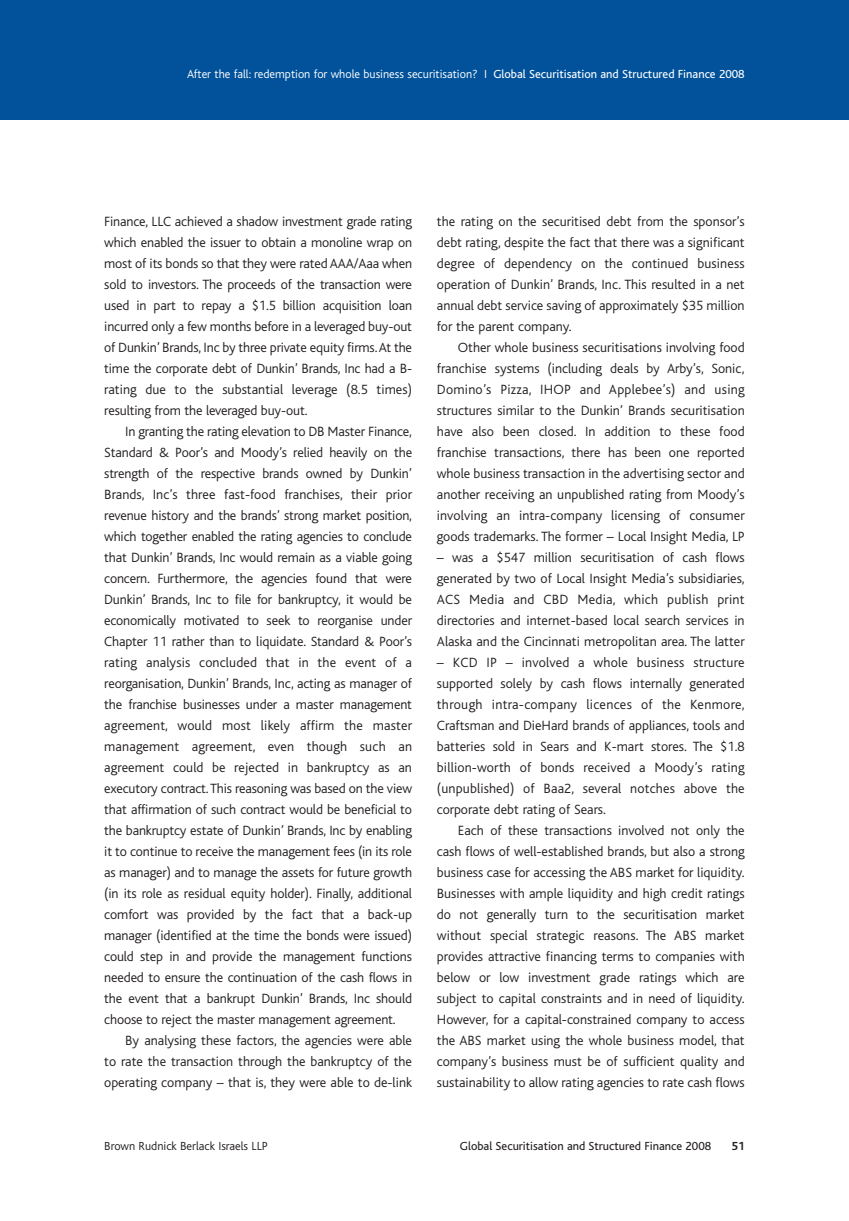
<style>
.page{position:relative;width:849px;height:1221px;background:#fff}
.page>*{position:absolute;margin:0;border:0;box-sizing:border-box;transform-origin:0 0}
.t1{font:300 14px/21px "Bliss";color:#231f20;text-align:justify}
.t2{font:300 12.25px "Bliss";color:#fff}
.t3{font:12.25px "Bliss";color:#231f20}
.t4{font:300 12.25px "Bliss";color:#231f20}
.t5{font:700 12.25px "Bliss";color:#231f20}
.s1{font-weight:400}
</style>
<div class="page">
<div style="left:0;top:1px;width:848px;height:118px;background:#01529a"></div>
<p class="t2" style="left:187px;top:69px;width:559px">After the fall: redemption for whole business securitisation? I <span class="s1">Global Securitisation and Structured Finance 2008</span></p>
<p class="t1" style="left:104px;top:211px;width:309px">Finance, LLC achieved a shadow investment grade rating which enabled the issuer to obtain a monoline wrap on most of its bonds so that they were rated AAA/Aaa when sold to investors. The proceeds of the transaction were used in part to repay a $1.5 billion acquisition loan incurred only a few months before in a leveraged buy-out of Dunkin’ Brands, Inc by three private equity firms.At the time the corporate debt of Dunkin’ Brands, Inc had a B&shy;rating due to the substantial leverage (8.5 times) resulting from the leveraged buy-out.</p>
<p class="t1" style="left:104px;top:421px;width:309px;text-indent:21px">In granting the rating elevation to DB Master Finance, Standard &amp; Poor’s and Moody’s relied heavily on the strength of the respective brands owned by Dunkin’ Brands, Inc’s three fast-food franchises, their prior revenue history and the brands’ strong market position, which together enabled the rating agencies to conclude that Dunkin’ Brands, Inc would remain as a viable going concern. Furthermore, the agencies found that were Dunkin’ Brands, Inc to file for bankruptcy, it would be economically motivated to seek to reorganise under Chapter 11 rather than to liquidate. Standard &amp; Poor’s rating analysis concluded that in the event of a reorganisation, Dunkin’ Brands, Inc, acting as manager of the franchise businesses under a master management agreement, would most likely affirm the master management agreement, even though such an agreement could be rejected in bankruptcy as an executory contract.This reasoning was based on the view that affirmation of such contract would be beneficial to the bankruptcy estate of Dunkin’ Brands, Inc by enabling it to continue to receive the management fees (in its role as manager) and to manage the assets for future growth (in its role as residual equity holder). Finally, additional comfort was provided by the fact that a back-up manager (identified at the time the bonds were issued) could step in and provide the management functions needed to ensure the continuation of the cash flows in the event that a bankrupt Dunkin’ Brands, Inc should choose to reject the master management agreement.</p>
<p class="t1" style="left:104px;top:1030px;width:309px;text-indent:21px">By analysing these factors, the agencies were able to rate the transaction through the bankruptcy of the operating company – that is, they were able to de-link</p>
<p class="t1" style="left:437px;top:211px;width:309px">the rating on the securitised debt from the sponsor’s debt rating, despite the fact that there was a significant degree of dependency on the continued business operation of Dunkin’ Brands, Inc. This resulted in a net annual debt service saving of approximately $35 million for the parent company.</p>
<p class="t1" style="left:437px;top:337px;width:309px;text-indent:21px">Other whole business securitisations involving food franchise systems (including deals by Arby’s, Sonic, Domino’s Pizza, IHOP and Applebee’s) and using structures similar to the Dunkin’ Brands securitisation have also been closed. In addition to these food franchise transactions, there has been one reported whole business transaction in the advertising sector and another receiving an unpublished rating from Moody’s involving an intra-company licensing of consumer goods trademarks. The former – Local Insight Media, LP</p>
<p class="t1" style="left:437px;top:547px;width:309px">– was a $547 million securitisation of cash flows generated by two of Local Insight Media’s subsidiaries, ACS Media and CBD Media, which publish print directories and internet-based local search services in Alaska and the Cincinnati metropolitan area. The latter</p>
<p class="t1" style="left:437px;top:652px;width:309px">– KCD IP – involved a whole business structure supported solely by cash flows internally generated through intra-company licences of the Kenmore, Craftsman and DieHard brands of appliances, tools and batteries sold in Sears and K-mart stores. The $1.8 billion-worth of bonds received a Moody’s rating (unpublished) of Baa2, several notches above the corporate debt rating of Sears.</p>
<p class="t1" style="left:437px;top:820px;width:309px;text-indent:21px">Each of these transactions involved not only the cash flows of well-established brands, but also a strong business case for accessing the ABS market for liquidity.<br>Businesses with ample liquidity and high credit ratings do not generally turn to the securitisation market without special strategic reasons. The ABS market provides attractive financing terms to companies with below or low investment grade ratings which are subject to capital constraints and in need of liquidity.<br>However, for a capital-constrained company to access the ABS market using the whole business model, that company’s business must be of sufficient quality and sustainability to allow rating agencies to rate cash flows</p>
<p class="t4" style="left:104px;top:1140px;width:165px">Brown Rudnick Berlack Israels LLP</p>
<p class="t3" style="left:459px;top:1141px;width:253px">Global Securitisation and Structured Finance 2008</p>
<p class="t5" style="left:731px;top:1141px;width:15px">51</p>
</div>
